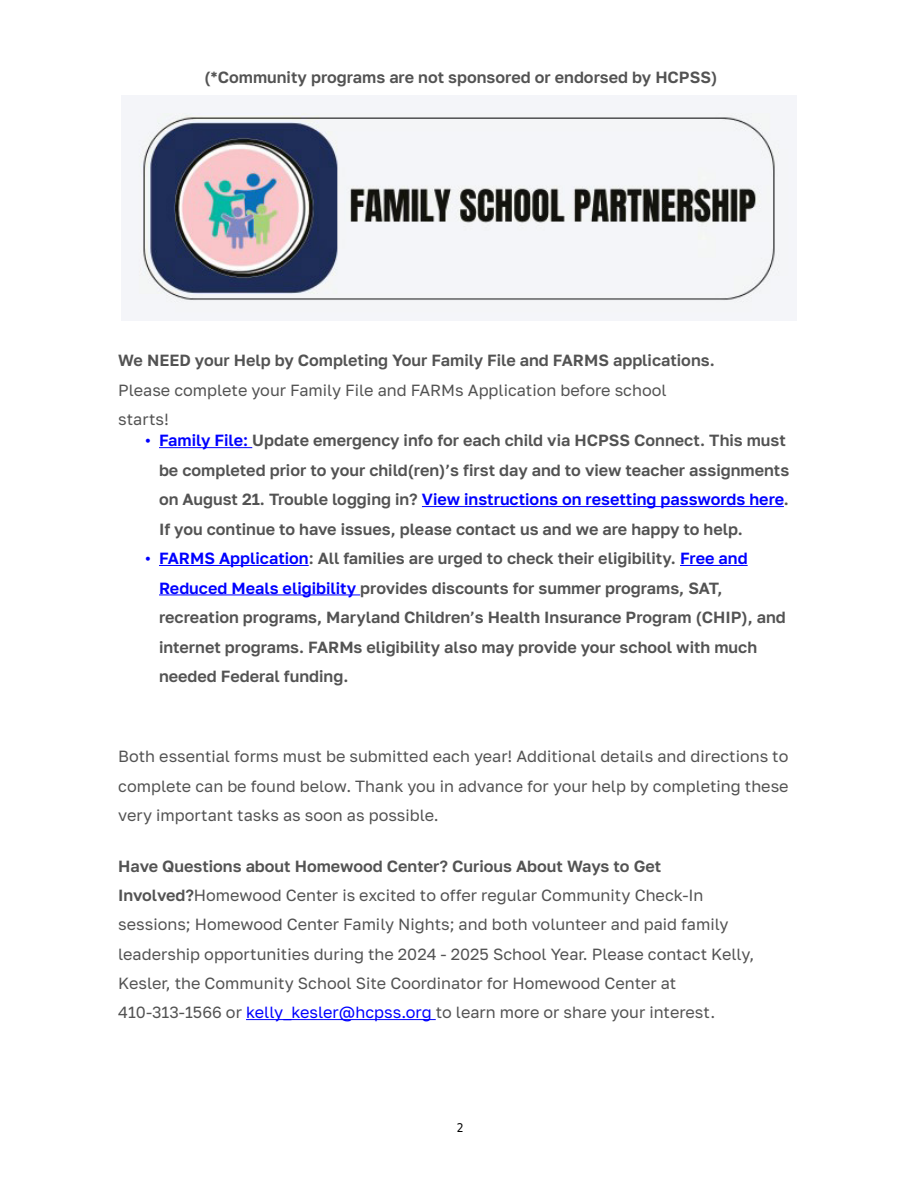
<style>
.page{position:relative;width:918px;height:1188px;background:#fff}
.page>*{position:absolute;margin:0;border:0;box-sizing:border-box;transform-origin:0 0}
.t1{font:600 16.2px/29.4px "Golos Text";color:#535353}
.t2{font:16.2px/29.4px "Golos Text";color:#535353}
.t3{font:12px "DejaVu Sans Condensed";color:#000}
.s1{font-family:"Times New Roman";font-weight:400;color:#00f}
.s2{color:#00f}
.s3{font-weight:600}
</style>
<div class="page">
<img style="left:121px;top:96px;width:675px;height:225px">
<hr style="left:159px;top:447px;width:93px;height:1px;background:#00f">
<hr style="left:422px;top:506px;width:362px;height:1px;background:#00f">
<hr style="left:159px;top:565px;width:150px;height:1px;background:#00f">
<hr style="left:680px;top:565px;width:68px;height:1px;background:#00f">
<hr style="left:159px;top:595px;width:201px;height:1px;background:#00f">
<hr style="left:246px;top:1019px;width:190px;height:1px;background:#00f">
<p class="t1" style="left:204px;top:62px;width:514px">(*Community programs are not sponsored or endorsed by HCPSS)</p>
<p class="t1" style="left:118px;top:346px;width:598px">We NEED your Help by Completing Your Family File and FARMS applications.</p>
<p class="t2" style="left:118px;top:375px;width:550px">Please complete your Family File and FARMs Application before school starts!</p>
<p class="t1" style="left:159px;top:426px;width:632px;text-indent:-14px"><span class="s1">•</span> <span class="s2">Family File:</span> Update emergency info for each child via HCPSS Connect. This must be completed prior to your child(ren)’s first day and to view teacher assignments on August 21. Trouble logging in? <span class="s2">View instructions on resetting passwords here</span>.<br>If you continue to have issues, please contact us and we are happy to help.</p>
<p class="t1" style="left:159px;top:544px;width:628px;text-indent:-14px"><span class="s1">•</span> <span class="s2">FARMS Application</span>: All families are urged to check their eligibility. <span class="s2">Free and Reduced Meals eligibility</span> provides discounts for summer programs, SAT, recreation programs, Maryland Children’s Health Insurance Program (CHIP), and internet programs. FARMs eligibility also may provide your school with much needed Federal funding.</p>
<p class="t2" style="left:118px;top:742px;width:672px;text-align:justify">Both essential forms must be submitted each year! Additional details and directions to complete can be found below. Thank you in advance for your help by completing these very important tasks as soon as possible.</p>
<p class="t2" style="left:118px;top:851px;width:638px"><span class="s3">Have Questions about Homewood Center? Curious About Ways to Get Involved?</span>Homewood Center is excited to offer regular Community Check-In sessions; Homewood Center Family Nights; and both volunteer and paid family leadership opportunities during the 2024 - 2025 School Year. Please contact Kelly, Kesler, the Community School Site Coordinator for Homewood Center at 410-313-1566 or <span class="s2">kelly_kesler@hcpss.org</span> to learn more or share your interest.</p>
<p class="t3" style="left:457px;top:1117px;width:8px">2</p>
</div>
